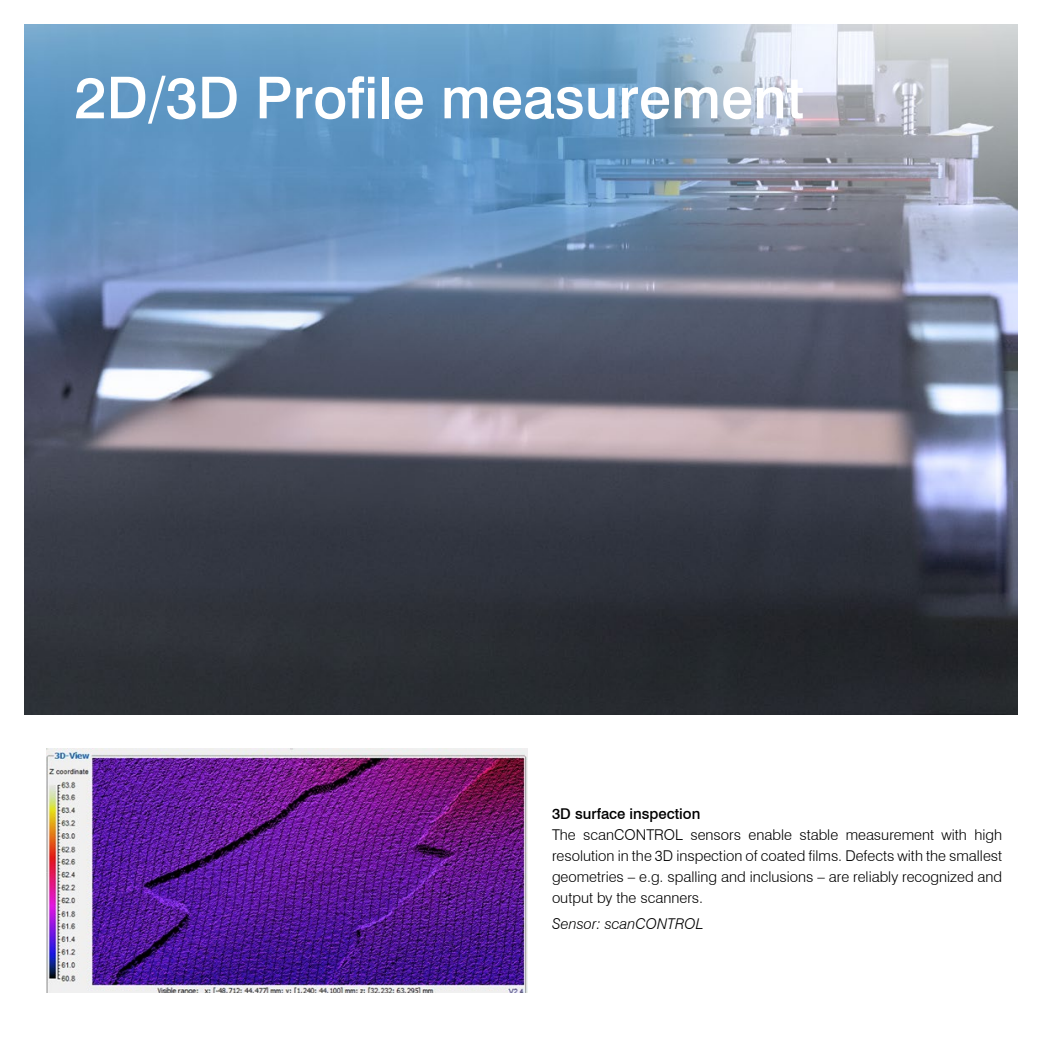
<style>
.page{position:relative;width:1042px;height:1042px;background:#fff}
.page>*{position:absolute;margin:0;border:0;box-sizing:border-box;transform-origin:0 0}
.t1{font:500 57.75px "Swiss 721 BT";color:#fff}
.t2{font:300 14.88px/21px "Swiss 721 BT";color:#000;text-align:justify}
.t3{font:500 14.88px "Swiss 721 BT";color:#000}
.t4{font:italic 300 14.88px "Swiss 721 BT";color:#000}
</style>
<div class="page">
<img style="left:25px;top:25px;width:992px;height:689px">
<img style="left:46px;top:749px;width:481px;height:243px">
<h1 class="t1" style="left:74px;top:63px;width:731px">2D/3D Profile measurement</h1>
<p class="t3" style="left:552px;top:805px;width:150px">3D surface inspection</p>
<p class="t2" style="left:552px;top:824px;width:452px">The scanCONTROL sensors enable stable measurement with high resolution in the 3D inspection of coated films. Defects with the smallest geometries – e.g. spalling and inclusions – are reliably recognized and output by the scanners.</p>
<p class="t4" style="left:552px;top:915px;width:153px">Sensor: scanCONTROL</p>
</div>
